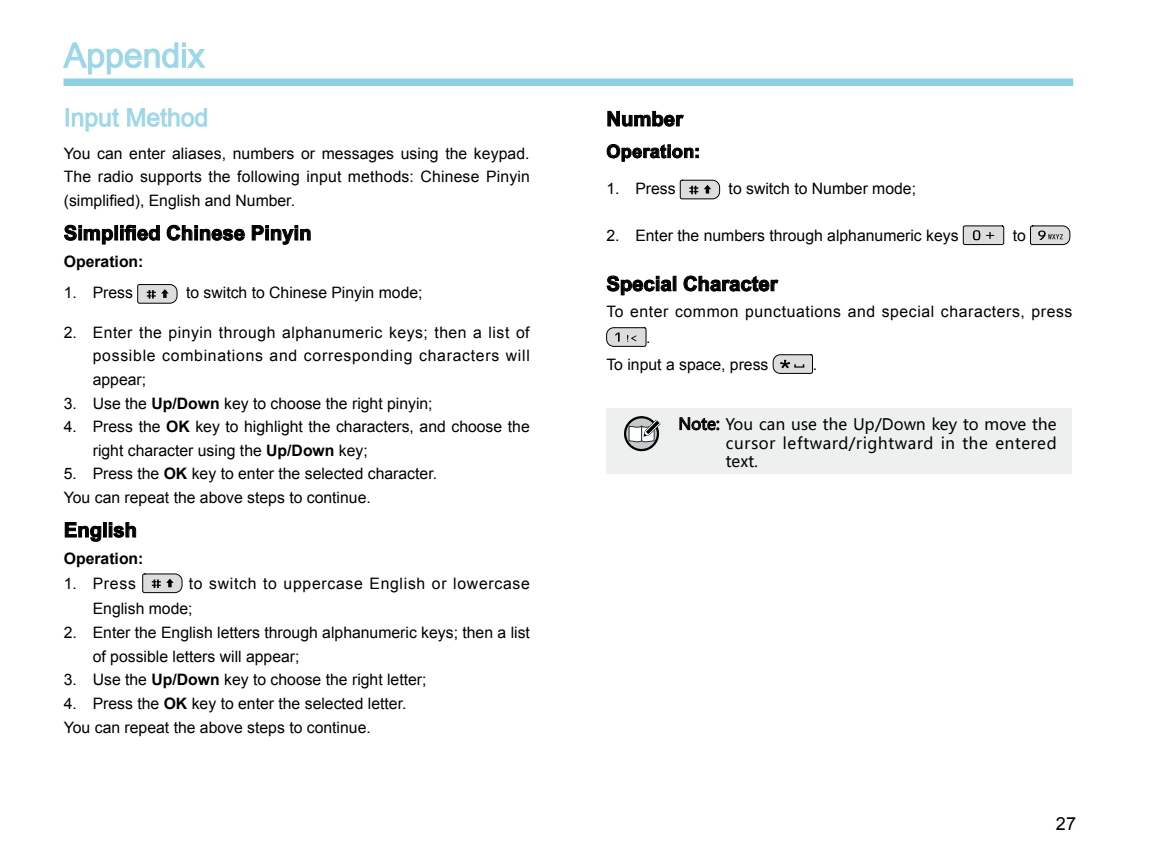
<style>
.page{position:relative;width:1149px;height:862px;background:#fff}
.page>*{position:absolute;margin:0;border:0;box-sizing:border-box;transform-origin:0 0}
.t1{font:33.75px "Arial";color:#9cd7e7}
.t2{font:24.75px "Arial";color:#9cd7e7}
.t3{font:700 20.25px "Arial";color:#000}
.t4{font:700 18px "Arial";letter-spacing:.015em;color:#000}
.t5{font:18px "Arial";color:#000}
.t6{font:15.75px/23.6px "Arial";color:#000}
.t7{font:15.75px/18.9px "Microsoft Ya Hei";letter-spacing:.035em;color:#000;text-align:justify}
.t8{font:15.75px/25.4px "Arial";letter-spacing:.04em;color:#000}
.t9{font:15.75px/25.4px "Arial";letter-spacing:.045em;color:#000}
.t10{font:700 15.75px "Arial";color:#000}
.s1{font-weight:700}
</style>
<div class="page">
<div style="left:64px;top:79px;width:1008px;height:6px;background:#8bd0e3"></div>
<div style="left:606px;top:408px;width:465px;height:66px;background:#eeefef"></div>
<svg style="left:63px;top:42px;width:143px;height:33px"></svg>
<div style="left:66px;top:108px;width:3px;height:19px;border:1px solid #aedeeb"></div>
<svg style="left:71px;top:108px;width:49px;height:24px"></svg>
<svg style="left:127px;top:108px;width:80px;height:19px"></svg>
<svg style="left:64px;top:224px;width:49px;height:20px"></svg>
<div style="left:114px;top:225px;width:4px;height:15px;border:1px solid #000"></div>
<svg style="left:120px;top:224px;width:40px;height:17px"></svg>
<svg style="left:166px;top:224px;width:79px;height:17px"></svg>
<svg style="left:251px;top:225px;width:60px;height:20px"></svg>
<svg style="left:137px;top:284px;width:40px;height:19px"></svg>
<svg style="left:65px;top:522px;width:36px;height:19px"></svg>
<div style="left:103px;top:522px;width:4px;height:15px;border:1px solid #000"></div>
<svg style="left:109px;top:522px;width:27px;height:15px"></svg>
<svg style="left:142px;top:573px;width:40px;height:19px"></svg>
<svg style="left:607px;top:111px;width:76px;height:16px"></svg>
<svg style="left:606px;top:144px;width:92px;height:17px"></svg>
<svg style="left:679px;top:180px;width:41px;height:19px"></svg>
<svg style="left:962px;top:225px;width:41px;height:20px"></svg>
<svg style="left:1030px;top:225px;width:39px;height:20px"></svg>
<svg style="left:606px;top:275px;width:66px;height:20px"></svg>
<svg style="left:683px;top:275px;width:95px;height:16px"></svg>
<svg style="left:606px;top:327px;width:40px;height:19px"></svg>
<svg style="left:772px;top:354px;width:40px;height:19px"></svg>
<svg style="left:679px;top:417px;width:40px;height:13px"></svg>
<svg style="left:625px;top:417px;width:32px;height:33px"></svg>
<div style="left:623px;top:416px;width:36px;height:35px;border:2px solid #000;border-radius:50%"></div>
<svg style="left:628px;top:419px;width:32px;height:24px"></svg>
<h1 class="t1" style="left:64px;top:33px;width:142px">Appendix</h1>
<h2 class="t2" style="left:64px;top:101px;width:146px">Input Method</h2>
<p class="t6" style="left:64px;top:141px;width:467px;text-align:justify">You can enter aliases, numbers or messages using the keypad.<br>The radio supports the following input methods: Chinese Pinyin (simplified), English and Number.</p>
<p class="t3" style="left:64px;top:219px;width:249px">Simplified Chinese Pinyin</p>
<p class="t10" style="left:64px;top:250px;width:81px">Operation:</p>
<p class="t6" style="left:64px;top:281px;width:71px">1. Press</p>
<p class="t6" style="left:186px;top:281px;width:238px">to switch to Chinese Pinyin mode;</p>
<p class="t6" style="left:93px;top:320px;width:438px;text-align:justify;text-indent:-29px">2. Enter the pinyin through alphanumeric keys; then a list of possible combinations and corresponding characters will appear;</p>
<p class="t6" style="left:64px;top:391px;width:370px">3. Use the <span class="s1">Up/Down</span> key to choose the right pinyin;</p>
<p class="t6" style="left:93px;top:414px;width:438px;text-indent:-29px">4. Press the <span class="s1">OK</span> key to highlight the characters, and choose the right character using the <span class="s1">Up/Down</span> key;</p>
<p class="t6" style="left:64px;top:462px;width:374px">5. Press the <span class="s1">OK</span> key to enter the selected character.<br>You can repeat the above steps to continue.</p>
<p class="t3" style="left:64px;top:516px;width:75px">English</p>
<p class="t10" style="left:64px;top:547px;width:81px">Operation:</p>
<p class="t6" style="left:64px;top:571px;width:74px">1. Press</p>
<p class="t9" style="left:93px;top:570px;width:438px;text-indent:96px">to switch to uppercase English or lowercase<br>English mode;</p>
<p class="t6" style="left:93px;top:620px;width:438px;text-indent:-29px">2. Enter the English letters through alphanumeric keys; then a list of possible letters will appear;</p>
<p class="t6" style="left:64px;top:667px;width:364px">3. Use the <span class="s1">Up/Down</span> key to choose the right letter;</p>
<p class="t6" style="left:64px;top:691px;width:344px">4. Press the <span class="s1">OK</span> key to enter the selected letter.<br>You can repeat the above steps to continue.</p>
<p class="t3" style="left:606px;top:105px;width:78px">Number</p>
<p class="t4" style="left:606px;top:139px;width:95px">Operation:</p>
<p class="t6" style="left:606px;top:176px;width:71px">1. Press</p>
<p class="t6" style="left:728px;top:176px;width:189px">to switch to Number mode;</p>
<p class="t6" style="left:606px;top:224px;width:353px">2. Enter the numbers through alphanumeric keys</p>
<p class="t6" style="left:1012px;top:224px;width:15px">to</p>
<p class="t3" style="left:606px;top:270px;width:173px">Special Character</p>
<p class="t8" style="left:646px;top:299px;width:427px;text-indent:-40px">To enter common punctuations and special characters, press .</p>
<p class="t6" style="left:606px;top:352px;width:163px">To input a space, press</p>
<p class="t6" style="left:812px;top:352px;width:6px">.</p>
<p class="t7" style="left:725px;top:414px;width:332px;text-indent:-47px">Note: You can use the Up/Down key to move the cursor leftward/rightward in the entered text.</p>
<p class="t5" style="left:1055px;top:811px;width:22px">27</p>
</div>
